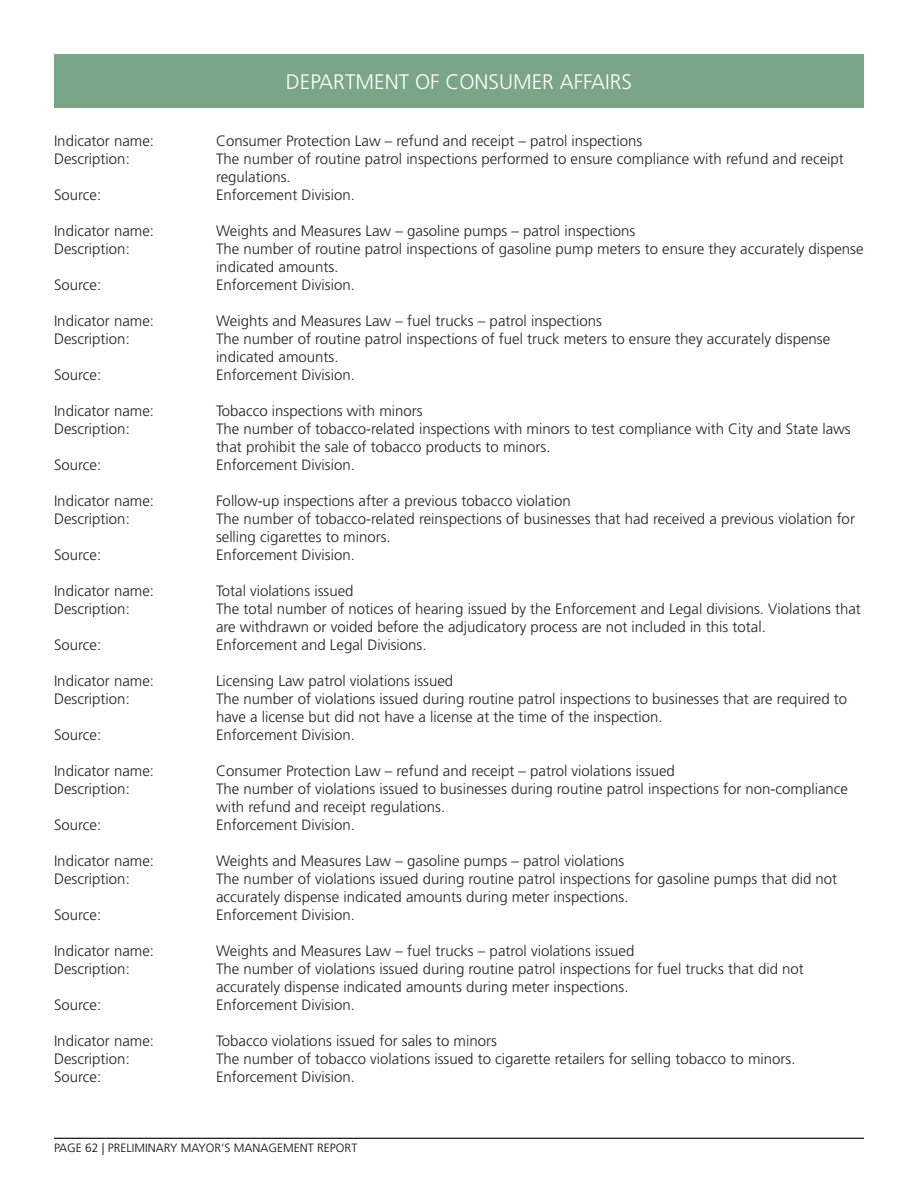
<style>
.page{position:relative;width:918px;height:1188px;background:#fff}
.page>*{position:absolute;margin:0;border:0;box-sizing:border-box;transform-origin:0 0}
.t1{font:300 21px "Frutiger LT Std";color:#fff}
.Indicator_Definition{font:300 15px/18px "Frutiger LT Std";color:#231f20}
.Left_page_footer_-_A{font:300 12px "Frutiger LT Std";color:#09090b}
</style>
<div class="page">
<div style="left:54px;top:54px;width:810px;height:54px;background:#7aa687"></div>
<hr style="left:54px;top:1138px;width:810px;height:1px;background:#231f20">
<h1 class="t1" style="left:286px;top:70px;width:348px">DEPARTMENT OF CONSUMER AFFAIRS</h1>
<p class="Indicator_Definition" style="left:54px;top:132px;width:102px">Indicator name:</p>
<p class="Indicator_Definition" style="left:216px;top:132px;width:428px">Consumer Protection Law – refund and receipt – patrol inspections</p>
<p class="Indicator_Definition" style="left:54px;top:150px;width:77px">Description:</p>
<p class="Indicator_Definition" style="left:216px;top:150px;width:629px">The number of routine patrol inspections performed to ensure compliance with refund and receipt regulations.</p>
<p class="Indicator_Definition" style="left:54px;top:186px;width:49px">Source:</p>
<p class="Indicator_Definition" style="left:216px;top:186px;width:140px">Enforcement Division.</p>
<p class="Indicator_Definition" style="left:54px;top:222px;width:102px">Indicator name:</p>
<p class="Indicator_Definition" style="left:216px;top:222px;width:421px">Weights and Measures Law – gasoline pumps – patrol inspections</p>
<p class="Indicator_Definition" style="left:54px;top:240px;width:77px">Description:</p>
<p class="Indicator_Definition" style="left:216px;top:240px;width:649px">The number of routine patrol inspections of gasoline pump meters to ensure they accurately dispense indicated amounts.</p>
<p class="Indicator_Definition" style="left:54px;top:276px;width:49px">Source:</p>
<p class="Indicator_Definition" style="left:216px;top:276px;width:140px">Enforcement Division.</p>
<p class="Indicator_Definition" style="left:54px;top:312px;width:102px">Indicator name:</p>
<p class="Indicator_Definition" style="left:216px;top:312px;width:387px">Weights and Measures Law – fuel trucks – patrol inspections</p>
<p class="Indicator_Definition" style="left:54px;top:330px;width:77px">Description:</p>
<p class="Indicator_Definition" style="left:216px;top:330px;width:616px">The number of routine patrol inspections of fuel truck meters to ensure they accurately dispense indicated amounts.</p>
<p class="Indicator_Definition" style="left:54px;top:366px;width:49px">Source:</p>
<p class="Indicator_Definition" style="left:216px;top:366px;width:140px">Enforcement Division.</p>
<p class="Indicator_Definition" style="left:54px;top:402px;width:102px">Indicator name:</p>
<p class="Indicator_Definition" style="left:216px;top:402px;width:208px">Tobacco inspections with minors</p>
<p class="Indicator_Definition" style="left:54px;top:420px;width:77px">Description:</p>
<p class="Indicator_Definition" style="left:216px;top:420px;width:636px">The number of tobacco-related inspections with minors to test compliance with City and State laws that prohibit the sale of tobacco products to minors.</p>
<p class="Indicator_Definition" style="left:54px;top:456px;width:49px">Source:</p>
<p class="Indicator_Definition" style="left:216px;top:456px;width:140px">Enforcement Division.</p>
<p class="Indicator_Definition" style="left:54px;top:492px;width:102px">Indicator name:</p>
<p class="Indicator_Definition" style="left:216px;top:492px;width:356px">Follow-up inspections after a previous tobacco violation</p>
<p class="Indicator_Definition" style="left:54px;top:510px;width:77px">Description:</p>
<p class="Indicator_Definition" style="left:216px;top:510px;width:640px">The number of tobacco-related reinspections of businesses that had received a previous violation for selling cigarettes to minors.</p>
<p class="Indicator_Definition" style="left:54px;top:546px;width:49px">Source:</p>
<p class="Indicator_Definition" style="left:216px;top:546px;width:140px">Enforcement Division.</p>
<p class="Indicator_Definition" style="left:54px;top:582px;width:102px">Indicator name:</p>
<p class="Indicator_Definition" style="left:216px;top:582px;width:139px">Total violations issued</p>
<p class="Indicator_Definition" style="left:54px;top:600px;width:77px">Description:</p>
<p class="Indicator_Definition" style="left:216px;top:600px;width:646px">The total number of notices of hearing issued by the Enforcement and Legal divisions. Violations that are withdrawn or voided before the adjudicatory process are not included in this total.</p>
<p class="Indicator_Definition" style="left:54px;top:636px;width:49px">Source:</p>
<p class="Indicator_Definition" style="left:216px;top:636px;width:212px">Enforcement and Legal Divisions.</p>
<p class="Indicator_Definition" style="left:54px;top:672px;width:102px">Indicator name:</p>
<p class="Indicator_Definition" style="left:216px;top:672px;width:239px">Licensing Law patrol violations issued</p>
<p class="Indicator_Definition" style="left:54px;top:690px;width:77px">Description:</p>
<p class="Indicator_Definition" style="left:216px;top:690px;width:633px">The number of violations issued during routine patrol inspections to businesses that are required to have a license but did not have a license at the time of the inspection.</p>
<p class="Indicator_Definition" style="left:54px;top:726px;width:49px">Source:</p>
<p class="Indicator_Definition" style="left:216px;top:726px;width:140px">Enforcement Division.</p>
<p class="Indicator_Definition" style="left:54px;top:762px;width:102px">Indicator name:</p>
<p class="Indicator_Definition" style="left:216px;top:762px;width:460px">Consumer Protection Law – refund and receipt – patrol violations issued</p>
<p class="Indicator_Definition" style="left:54px;top:780px;width:77px">Description:</p>
<p class="Indicator_Definition" style="left:216px;top:780px;width:634px">The number of violations issued to businesses during routine patrol inspections for non-compliance with refund and receipt regulations.</p>
<p class="Indicator_Definition" style="left:54px;top:816px;width:49px">Source:</p>
<p class="Indicator_Definition" style="left:216px;top:816px;width:140px">Enforcement Division.</p>
<p class="Indicator_Definition" style="left:54px;top:852px;width:102px">Indicator name:</p>
<p class="Indicator_Definition" style="left:216px;top:852px;width:410px">Weights and Measures Law – gasoline pumps – patrol violations</p>
<p class="Indicator_Definition" style="left:54px;top:870px;width:77px">Description:</p>
<p class="Indicator_Definition" style="left:216px;top:870px;width:623px">The number of violations issued during routine patrol inspections for gasoline pumps that did not accurately dispense indicated amounts during meter inspections.</p>
<p class="Indicator_Definition" style="left:54px;top:906px;width:49px">Source:</p>
<p class="Indicator_Definition" style="left:216px;top:906px;width:140px">Enforcement Division.</p>
<p class="Indicator_Definition" style="left:54px;top:942px;width:102px">Indicator name:</p>
<p class="Indicator_Definition" style="left:216px;top:942px;width:420px">Weights and Measures Law – fuel trucks – patrol violations issued</p>
<p class="Indicator_Definition" style="left:54px;top:960px;width:77px">Description:</p>
<p class="Indicator_Definition" style="left:216px;top:960px;width:589px">The number of violations issued during routine patrol inspections for fuel trucks that did not accurately dispense indicated amounts during meter inspections.</p>
<p class="Indicator_Definition" style="left:54px;top:996px;width:49px">Source:</p>
<p class="Indicator_Definition" style="left:216px;top:996px;width:140px">Enforcement Division.</p>
<p class="Indicator_Definition" style="left:54px;top:1032px;width:102px">Indicator name:</p>
<p class="Indicator_Definition" style="left:216px;top:1032px;width:282px">Tobacco violations issued for sales to minors</p>
<p class="Indicator_Definition" style="left:54px;top:1050px;width:77px">Description:</p>
<p class="Indicator_Definition" style="left:216px;top:1050px;width:581px">The number of tobacco violations issued to cigarette retailers for selling tobacco to minors.</p>
<p class="Indicator_Definition" style="left:54px;top:1068px;width:49px">Source:</p>
<p class="Indicator_Definition" style="left:216px;top:1068px;width:140px">Enforcement Division.</p>
<p class="Left_page_footer_-_A" style="left:54px;top:1141px;width:305px">PAGE 62 | PRELIMINARY MAYOR’S MANAGEMENT REPORT</p>
</div>
